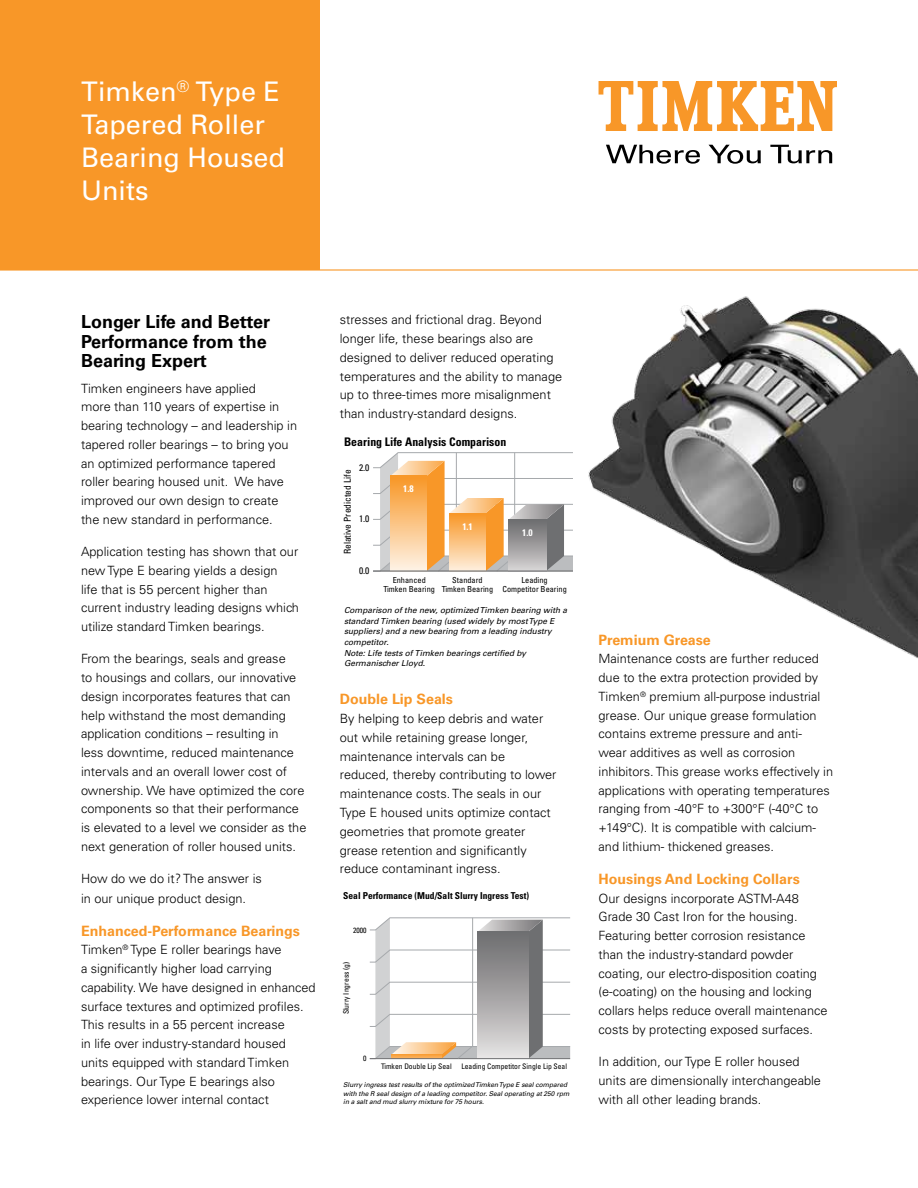
<style>
.page{position:relative;width:918px;height:1188px;background:#fff}
.page>*{position:absolute;margin:0;border:0;box-sizing:border-box;transform-origin:0 0}
.t1{font:27px/33px "Univers LT Std";color:#fff}
.t2{font:700 18px/19.5px "Univers LT Std";color:#000}
.t3{font:700 14.25px "Univers LT Std";color:#f89728}
.t4{font:300 12.75px/18.8px "Univers LT Std";color:#000}
.t5{font:700 condensed 11.85px "Univers LT Std";color:#010101}
.t6{font:700 condensed 9.45px "Univers LT Std";color:#010101}
.t7{font:condensed 9.45px "Univers LT Std";color:#010101}
.t8{font:700 condensed 9.45px "Univers LT Std";color:#fff}
.t9{font:italic 8.25px/10.6px "Univers LT Std";color:#010101}
.t10{font:condensed 8.25px/9.4px "Univers LT Std";color:#010101;text-align:center}
.t11{font:condensed 7.65px "Univers LT Std";color:#010101}
.t12{font:italic 6.6px/8.6px "Univers LT Std";letter-spacing:-.005em;color:#010101}
</style>
<div class="page">
<div style="left:0;top:0;width:319px;height:270px;background:#f89728"></div>
<hr style="left:0;top:269px;width:918px;height:2px;background:#f89728">
<svg style="left:369px;top:917px;width:202px;height:142px"></svg>
<svg style="left:373px;top:452px;width:200px;height:118px"></svg>
<div style="left:509px;top:519px;width:37px;height:52px;background:linear-gradient(to bottom,#69686a,#d4d1d1)"></div>
<hr style="left:373px;top:570px;width:200px;height:2px;background:#6e6f71">
<img style="left:588px;top:296px;width:330px;height:363px">
<svg style="left:606px;top:145px;width:94px;height:19px"></svg>
<svg style="left:709px;top:145px;width:52px;height:19px"></svg>
<svg style="left:770px;top:145px;width:62px;height:18px"></svg>
<svg style="left:599px;top:81px;width:238px;height:50px"></svg>
<h1 class="t1" style="left:81px;top:75px;width:206px">Timken<sup>®</sup> Type E<br>Tapered Roller<br>Bearing Housed<br>Units</h1>
<h2 class="t2" style="left:81px;top:312px;width:191px">Longer Life and Better<br>Performance from the<br>Bearing Expert</h2>
<p class="t4" style="left:81px;top:379px;width:218px">Timken engineers have applied<br>more than 110 years of expertise in bearing technology – and leadership in tapered roller bearings – to bring you an optimized performance tapered roller bearing housed unit. We have improved our own design to create the new standard in performance.</p>
<p class="t4" style="left:81px;top:542px;width:219px">Application testing has shown that our new Type E bearing yields a design<br>life that is 55 percent higher than current industry leading designs which utilize standard Timken bearings.</p>
<p class="t4" style="left:81px;top:649px;width:227px">From the bearings, seals and grease<br>to housings and collars, our innovative design incorporates features that can help withstand the most demanding application conditions – resulting in<br>less downtime, reduced maintenance intervals and an overall lower cost of ownership. We have optimized the core components so that their performance is elevated to a level we consider as the next generation of roller housed units.</p>
<p class="t4" style="left:81px;top:869px;width:182px;line-height:19.5px">How do we do it? The answer is in our unique product design.</p>
<p class="t3" style="left:81px;top:922px;width:220px">Enhanced-Performance Bearings</p>
<p class="t4" style="left:81px;top:940px;width:236px">Timken<sup>®</sup> Type E roller bearings have<br>a significantly higher load carrying capability. We have designed in enhanced surface textures and optimized profiles.<br>This results in a 55 percent increase<br>in life over industry-standard housed units equipped with standard Timken bearings. Our Type E bearings also experience lower internal contact</p>
<p class="t4" style="left:340px;top:310px;width:224px">stresses and frictional drag. Beyond longer life, these bearings also are designed to deliver reduced operating temperatures and the ability to manage up to three-times more misalignment than industry-standard designs.</p>
<p class="t5" style="left:344px;top:434px;width:164px">Bearing Life Analysis Comparison</p>
<p class="t7" style="left:342px;top:554px;width:87px;rotate:-90deg">Relative Predicted Life</p>
<p class="t7" style="left:359px;top:462px;width:12px">2.0</p>
<p class="t7" style="left:359px;top:513px;width:12px">1.0</p>
<p class="t7" style="left:359px;top:565px;width:12px">0.0</p>
<p class="t8" style="left:403px;top:483px;width:12px">1.8</p>
<p class="t8" style="left:462px;top:520px;width:12px">1.1</p>
<p class="t8" style="left:522px;top:527px;width:12px">1.0</p>
<p class="t10" style="left:384px;top:575px;width:53px">Enhanced<br>Timken Bearing</p>
<p class="t10" style="left:442px;top:575px;width:53px">Standard<br>Timken Bearing</p>
<p class="t10" style="left:502px;top:575px;width:66px">Leading<br>Competitor Bearing</p>
<p class="t9" style="left:344px;top:605px;width:225px">Comparison of the new, optimized Timken bearing with a standard Timken bearing (used widely by most Type E suppliers) and a new bearing from a leading industry competitor.<br>Note: Life tests of Timken bearings certified by Germanischer Lloyd.</p>
<p class="t3" style="left:340px;top:691px;width:115px">Double Lip Seals</p>
<p class="t4" style="left:340px;top:709px;width:218px">By helping to keep debris and water out while retaining grease longer, maintenance intervals can be reduced, thereby contributing to lower maintenance costs. The seals in our Type E housed units optimize contact geometries that promote greater grease retention and significantly reduce contaminant ingress.</p>
<p class="t6" style="left:343px;top:890px;width:187px">Seal Performance (Mud/Salt Slurry Ingress Test)</p>
<p class="t11" style="left:353px;top:925px;width:15px">2000</p>
<p class="t11" style="left:341px;top:1014px;width:54px;rotate:-90deg">Slurry Ingress (g)</p>
<p class="t11" style="left:363px;top:1053px;width:5px">0</p>
<p class="t11" style="left:381px;top:1061px;width:72px">Timken Double Lip Seal</p>
<p class="t11" style="left:461px;top:1061px;width:107px">Leading Competitor Single Lip Seal</p>
<p class="t12" style="left:343px;top:1080px;width:228px">Slurry ingress test results of the optimized Timken Type E seal compared with the R seal design of a leading competitor. Seal operating at 250 rpm in a salt and mud slurry mixture for 75 hours.</p>
<p class="t3" style="left:599px;top:631px;width:114px">Premium Grease</p>
<p class="t4" style="left:599px;top:649px;width:236px">Maintenance costs are further reduced due to the extra protection provided by Timken<sup>®</sup> premium all-purpose industrial grease. Our unique grease formulation contains extreme pressure and anti-<br>wear additives as well as corrosion inhibitors. This grease works effectively in applications with operating temperatures ranging from -40°F to +300°F (-40°C to +149°C). It is compatible with calcium&shy;and lithium- thickened greases.</p>
<p class="t3" style="left:599px;top:870px;width:203px">Housings And Locking Collars</p>
<p class="t4" style="left:599px;top:889px;width:231px">Our designs incorporate ASTM-A48<br>Grade 30 Cast Iron for the housing.<br>Featuring better corrosion resistance than the industry-standard powder coating, our electro-disposition coating (e-coating) on the housing and locking collars helps reduce overall maintenance costs by protecting exposed surfaces.</p>
<p class="t4" style="left:599px;top:1052px;width:224px">In addition, our Type E roller housed units are dimensionally interchangeable with all other leading brands.</p>
</div>
